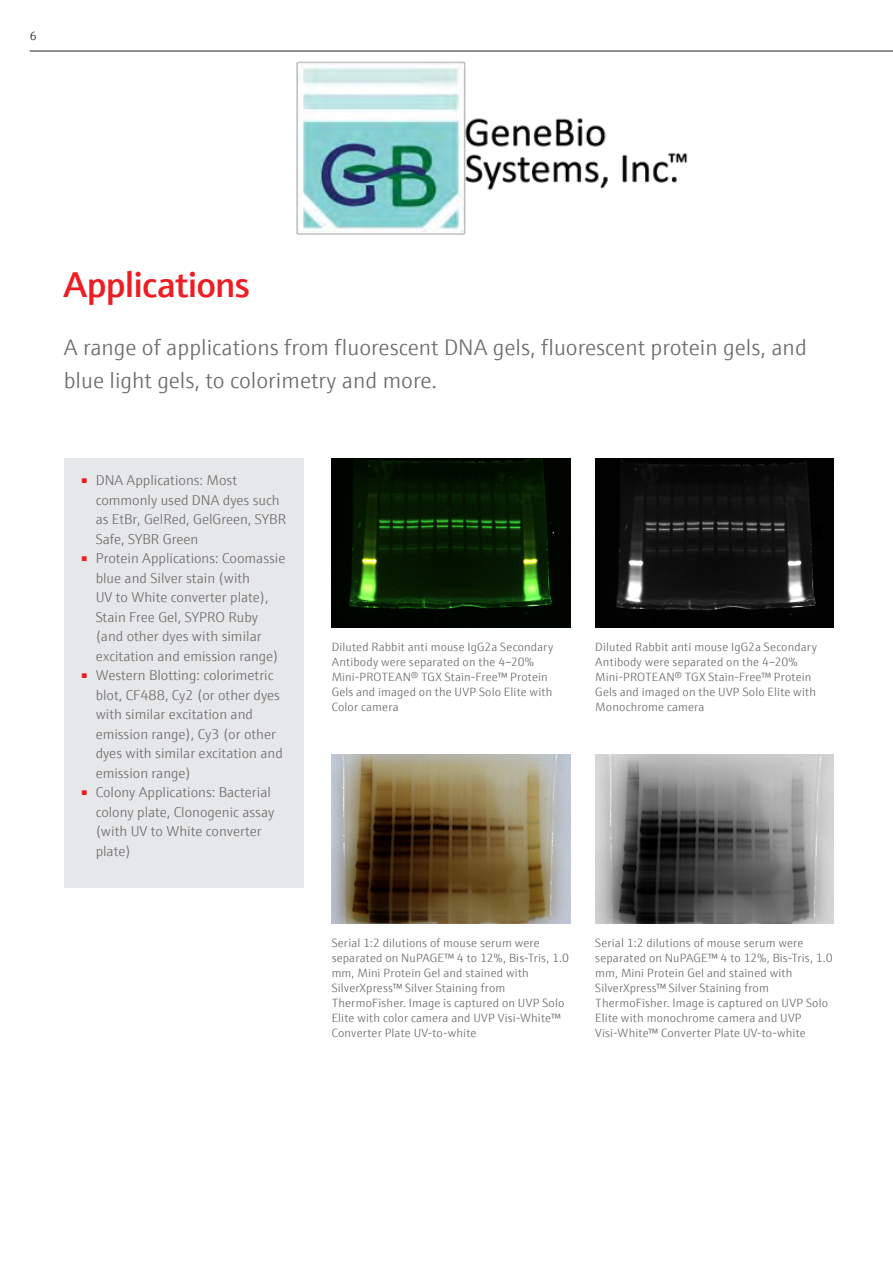
<style>
.page{position:relative;width:893px;height:1263px;background:#fff}
.page>*{position:absolute;margin:0;border:0;box-sizing:border-box;transform-origin:0 0}
.Innenseiten_Überschr{font:600 36px "E+H Sans";letter-spacing:-.02em;color:#ee1d23}
.Innenseiten_Überschr-2{font:300 22.5px/32.4px "E+H Sans";color:#6c6d70}
.t1{font:300 14.25px/19.5px "E+H Sans";color:#706f6f}
.Innenseiten_Bildunte{font:300 12px/15px "E+H Sans";letter-spacing:.01em;color:#6c6d70}
.t2{font:300 12px "E+H Sans";color:#231f20}
</style>
<div class="page">
<div style="left:64px;top:459px;width:239px;height:428px;background:#e6e7e9"></div>
<img style="left:595px;top:459px;width:239px;height:169px">
<img style="left:332px;top:459px;width:238px;height:169px">
<img style="left:595px;top:755px;width:239px;height:169px">
<img style="left:332px;top:755px;width:238px;height:169px">
<hr style="left:30px;top:51px;width:863px;height:1px;background:#231f20">
<img style="left:296px;top:61px;width:392px;height:174px">
<p class="t2" style="left:30px;top:27px;width:8px">6</p>
<p class="Innenseiten_Überschr" style="left:64px;top:257px;width:188px">Applications</p>
<p class="Innenseiten_Überschr-2" style="left:64px;top:330px;width:745px">A range of applications from fluorescent DNA gels, fluorescent protein gels, and blue light gels, to colorimetry and more.</p>
<p class="t1" style="left:96px;top:470px;width:192px;text-indent:-15px"><sup>■</sup> DNA Applications: Most commonly used DNA dyes such as EtBr, GelRed, GelGreen, SYBR<br>Safe, SYBR Green</p>
<p class="t1" style="left:96px;top:548px;width:191px;text-indent:-15px"><sup>■</sup> Protein Applications: Coomassie blue and Silver stain (with<br>UV to White converter plate),<br>Stain Free Gel, SYPRO Ruby (and other dyes with similar excitation and emission range)</p>
<p class="t1" style="left:96px;top:665px;width:189px;text-indent:-15px"><sup>■</sup> Western Blotting: colorimetric blot, CF488, Cy2 (or other dyes with similar excitation and emission range), Cy3 (or other dyes with similar excitation and emission range)</p>
<p class="t1" style="left:96px;top:782px;width:180px;text-indent:-15px"><sup>■</sup> Colony Applications: Bacterial colony plate, Clonogenic assay (with UV to White converter plate)</p>
<p class="Innenseiten_Bildunte" style="left:332px;top:638px;width:223px">Diluted Rabbit anti mouse IgG2a Secondary Antibody were separated on the 4–20% Mini-PROTEAN® TGX Stain-Free™ Protein Gels and imaged on the UVP Solo Elite with Color camera</p>
<p class="Innenseiten_Bildunte" style="left:595px;top:638px;width:223px">Diluted Rabbit anti mouse IgG2a Secondary Antibody were separated on the 4–20% Mini-PROTEAN® TGX Stain-Free™ Protein Gels and imaged on the UVP Solo Elite with Monochrome camera</p>
<p class="Innenseiten_Bildunte" style="left:332px;top:934px;width:239px">Serial 1:2 dilutions of mouse serum were separated on NuPAGE™ 4 to 12%, Bis-Tris, 1.0 mm, Mini Protein Gel and stained with SilverXpress™ Silver Staining from ThermoFisher. Image is captured on UVP Solo Elite with color camera and UVP Visi-White™ Converter Plate UV-to-white</p>
<p class="Innenseiten_Bildunte" style="left:595px;top:934px;width:239px">Serial 1:2 dilutions of mouse serum were separated on NuPAGE™ 4 to 12%, Bis-Tris, 1.0 mm, Mini Protein Gel and stained with SilverXpress™ Silver Staining from ThermoFisher. Image is captured on UVP Solo Elite with monochrome camera and UVP Visi-White™ Converter Plate UV-to-white</p>
</div>
